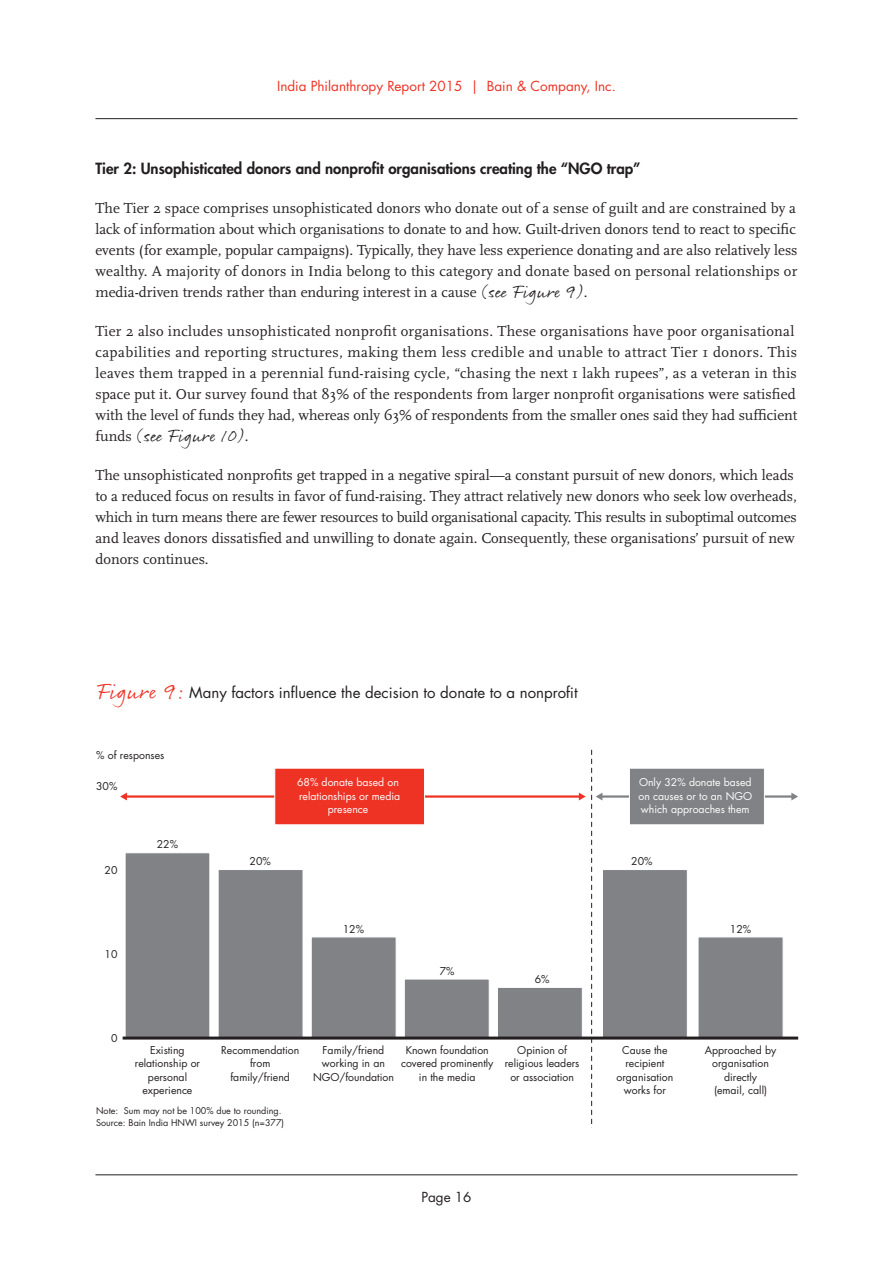
<style>
.page{position:relative;width:893px;height:1263px;background:#fff}
.page>*{position:absolute;margin:0;border:0;box-sizing:border-box;transform-origin:0 0}
.t1{font:18px "Rollerscript Rough";color:#231f20}
.t2{font:15px/21px "Scala";color:#231f20;text-align:justify}
.t3{font:15px/21px "Scala";letter-spacing:.02em;color:#231f20}
.t4{font:800 15px "Futura";color:#231f20}
.t5{font:15px "Futura";color:#231f20}
.t6{font:13.5px "Futura";color:#ee3224}
.t7{font:13.5px "Futura";color:#231f20}
.t8{font:10.5px/13.5px "Futura";color:#231f20;text-align:center}
.t9{font:10.5px/13.5px "Futura";color:#fff;text-align:center}
.t10{font:9px/12px "Futura";color:#231f20}
.s1{font-family:"Rollerscript Rough";font-size:18px}
.s2{font-family:"Scala";font-size:15px}
.s3{font-family:"Rollerscript Rough";font-size:22.5px;color:#ee3224}
</style>
<div class="page">
<hr style="left:95px;top:118px;width:702px;height:1px;background:#231f20">
<hr style="left:95px;top:1174px;width:702px;height:1px;background:#231f20">
<hr style="left:126px;top:795px;width:454px;height:3px;background:#ee3224">
<svg style="left:120px;top:793px;width:7px;height:7px"></svg>
<hr style="left:601px;top:795px;width:191px;height:3px;background:#808285">
<svg style="left:579px;top:750px;width:23px;height:378px"></svg>
<svg style="left:791px;top:793px;width:7px;height:7px"></svg>
<div style="left:275px;top:768px;width:150px;height:57px;background:#ee3224;border:1px solid #fff"></div>
<div style="left:629px;top:768px;width:136px;height:57px;background:#808285;border:1px solid #fff"></div>
<div style="left:125px;top:852px;width:85px;height:186px;background:#808285;border:1px solid #fff"></div>
<div style="left:218px;top:869px;width:85px;height:169px;background:#808285;border:1px solid #fff"></div>
<div style="left:311px;top:937px;width:85px;height:101px;background:#808285;border:1px solid #fff"></div>
<div style="left:404px;top:979px;width:85px;height:59px;background:#808285;border:1px solid #fff"></div>
<div style="left:497px;top:987px;width:85px;height:51px;background:#808285;border:1px solid #fff"></div>
<div style="left:602px;top:869px;width:85px;height:169px;background:#808285;border:1px solid #fff"></div>
<div style="left:698px;top:937px;width:85px;height:101px;background:#808285;border:1px solid #fff"></div>
<hr style="left:123px;top:1036px;width:675px;height:3px;background:#231f20">
<p class="t6" style="left:277px;top:78px;width:340px">India Philanthropy Report 2015 | Bain &amp; Company, Inc.</p>
<p class="t4" style="left:95px;top:158px;width:547px">Tier 2: Unsophisticated donors and nonprofit organisations creating the “NGO trap”</p>
<p class="t2" style="left:95px;top:198px;width:704px">The Tier 2 space comprises unsophisticated donors who donate out of a sense of guilt and are constrained by a lack of information about which organisations to donate to and how. Guilt-driven donors tend to react to specific events (for example, popular campaigns). Typically, they have less experience donating and are also relatively less wealthy. A majority of donors in India belong to this category and donate based on personal relationships or media-driven trends rather than enduring interest in a cause <span class="s1">(see Figure 9)</span>.</p>
<p class="t3" style="left:95px;top:321px;width:703px">Tier 2 also includes unsophisticated nonprofit organisations. These organisations have poor organisational capabilities and reporting structures, making them less credible and unable to attract Tier 1 donors. This leaves them trapped in a perennial fund-raising cycle, “chasing the next 1 lakh rupees”, as a veteran in this space put it. Our survey found that 83% of the respondents from larger nonprofit organisations were satisfied with the level of funds they had, whereas only 63% of respondents from the smaller ones said they had sufficient</p>
<p class="t1" style="left:95px;top:424px;width:155px"><span class="s2">funds</span> (see Figure 10)<span class="s2">.</span></p>
<p class="t2" style="left:95px;top:465px;width:703px;text-align:left">The unsophisticated nonprofits get trapped in a negative spiral—a constant pursuit of new donors, which leads to a reduced focus on results in favor of fund-raising. They attract relatively new donors who seek low overheads, which in turn means there are fewer resources to build organisational capacity. This results in suboptimal outcomes and leaves donors dissatisfied and unwilling to donate again. Consequently, these organisations’ pursuit of new donors continues.</p>
<p class="t5" style="left:96px;top:683px;width:483px"><span class="s3">Figure 9:</span> Many factors influence the decision to donate to a nonprofit</p>
<p class="t8" style="left:96px;top:749px;width:70px">% of responses</p>
<p class="t8" style="left:96px;top:779px;width:23px">30%</p>
<p class="t8" style="left:105px;top:864px;width:14px">20</p>
<p class="t8" style="left:105px;top:948px;width:14px">10</p>
<p class="t8" style="left:111px;top:1032px;width:8px">0</p>
<p class="t8" style="left:157px;top:838px;width:23px">22%</p>
<p class="t8" style="left:250px;top:855px;width:23px">20%</p>
<p class="t9" style="left:297px;top:776px;width:105px">68% donate based on relationships or media presence</p>
<p class="t8" style="left:343px;top:922px;width:23px">12%</p>
<p class="t8" style="left:440px;top:964px;width:16px">7%</p>
<p class="t8" style="left:535px;top:972px;width:16px">6%</p>
<p class="t9" style="left:638px;top:776px;width:115px;text-align:justify">Only 32% donate based on causes or to an NGO which approaches them</p>
<p class="t8" style="left:631px;top:855px;width:23px">20%</p>
<p class="t8" style="left:730px;top:922px;width:23px">12%</p>
<p class="t8" style="left:135px;top:1043px;width:67px">Existing relationship or personal experience</p>
<p class="t8" style="left:221px;top:1043px;width:79px">Recommendation from family/friend</p>
<p class="t8" style="left:313px;top:1043px;width:82px">Family/friend working in an<br>NGO/foundation</p>
<p class="t8" style="left:401px;top:1043px;width:94px">Known foundation covered prominently in the media</p>
<p class="t8" style="left:505px;top:1043px;width:76px">Opinion of religious leaders or association</p>
<p class="t8" style="left:616px;top:1043px;width:58px">Cause the recipient organisation works for</p>
<p class="t8" style="left:705px;top:1043px;width:73px">Approached by organisation directly<br>(email, call)</p>
<p class="t10" style="left:96px;top:1104px;width:190px">Note: Sum may not be 100% due to rounding.<br>Source: Bain India HNWI survey 2015 (n=377)</p>
<p class="t7" style="left:421px;top:1188px;width:52px">Page 16</p>
</div>
